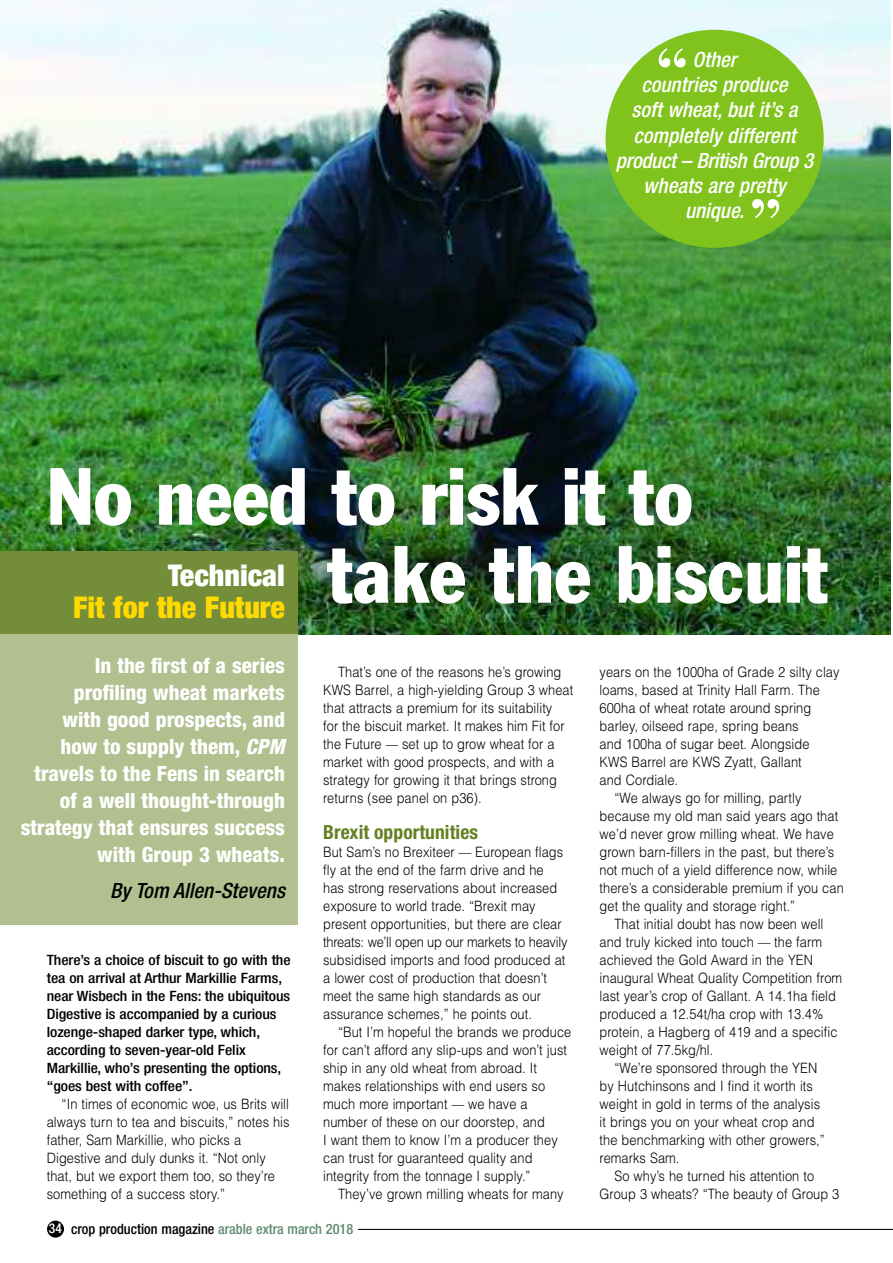
<style>
.page{position:relative;width:893px;height:1263px;background:#fff}
.page>*{position:absolute;margin:0;border:0;box-sizing:border-box;transform-origin:0 0}
.t1{font:condensed 79.5px/78px "Franklin Gothic";color:#fff}
.t2{font:700 58.95px "Bodoni BT";color:#fff}
.t3{font:900 condensed 30px "Helvetica Neue";color:#ffd902}
.t4{font:900 condensed 30px "Helvetica Neue";color:#fff}
.t5{font:800 condensed 21px/27px "Helvetica Neue";color:#fff;text-align:right}
.t6{font:italic 500 condensed 21px/25.2px "Helvetica Neue";color:#fff;text-align:center}
.t7{font:italic 500 condensed 21px "Helvetica Neue";color:#000}
.t8{font:700 condensed 19.5px "Helvetica Neue";letter-spacing:.005em;color:#648022}
.t9{font:300 14.25px/18px "Helvetica";letter-spacing:.005em;color:#000;scale:.9 1}
.t10{font:500 condensed 14.25px/18px "Helvetica Neue";letter-spacing:-.005em;color:#000;scale:1.1 1}
.t11{font:500 condensed 14.25px "Helvetica Neue";letter-spacing:-.005em;color:#000}
.s1{font-style:italic}
.s2{font-size:13.5px;color:#fff}
.s3{color:#60896c}
</style>
<div class="page">
<img style="left:0;top:0;width:890px;height:635px">
<div style="left:0;top:551px;width:298px;height:86px;background:#748d38"></div>
<div style="left:0;top:635px;width:298px;height:290px;background:#b2c090"></div>
<div style="left:606px;top:30px;width:218px;height:218px;background:#80c31c;border-radius:50%"></div>
<div style="left:47px;top:1220px;width:17px;height:17px;background:#000;border-radius:50%"></div>
<hr style="left:358px;top:1229px;width:535px;height:1px;background:#000">
<h2 class="t2" style="left:655px;top:49px;width:35px">“</h2>
<h3 class="t6" style="left:616px;top:49px;width:199px">Other<br>countries produce<br>soft wheat, but it’s a completely different product – British Group 3 wheats are pretty unique.</h3>
<h2 class="t2" style="left:749px;top:200px;width:35px">”</h2>
<h1 class="t1" style="left:328px;top:463px;width:502px;text-indent:-281px">No need to risk it to take the biscuit</h1>
<h3 class="t4" style="left:168px;top:565px;width:118px">Technical</h3>
<h3 class="t3" style="left:73px;top:596px;width:213px">Fit for the Future</h3>
<h3 class="t5" style="left:21px;top:654px;width:266px">In the first of a series profiling wheat markets<br>with good prospects, and how to supply them, <span class="s1">CPM </span>travels to the Fens in search of a well thought-through strategy that ensures success with Group 3 wheats.</h3>
<h3 class="t7" style="left:110px;top:883px;width:176px">By Tom Allen-Stevens</h3>
<p class="t9" style="left:323px;top:663px;width:279px;text-indent:15px">That’s one of the reasons he’s growing KWS Barrel, a high-yielding Group 3 wheat that attracts a premium for its suitability<br>for the biscuit market. It makes him Fit for the Future –– set up to grow wheat for a market with good prospects, and with a strategy for growing it that brings strong returns (see panel on p36).</p>
<h3 class="t8" style="left:323px;top:825px;width:156px">Brexit opportunities</h3>
<p class="t9" style="left:323px;top:843px;width:273px">But Sam’s no Brexiteer –– European flags fly at the end of the farm drive and he has strong reservations about increased exposure to world trade. “Brexit may present opportunities, but there are clear threats: we’ll open up our markets to heavily subsidised imports and food produced at a lower cost of production that doesn’t meet the same high standards as our assurance schemes,” he points out.</p>
<p class="t9" style="left:323px;top:1023px;width:277px;text-indent:15px">“But I’m hopeful the brands we produce for can’t afford any slip-ups and won’t just ship in any old wheat from abroad. It makes relationships with end users so much more important –– we have a number of these on our doorstep, and<br>I want them to know I’m a producer they can trust for guaranteed quality and integrity from the tonnage I supply.”</p>
<p class="t9" style="left:338px;top:1185px;width:252px">They’ve grown milling wheats for many</p>
<p class="t9" style="left:600px;top:663px;width:268px">years on the 1000ha of Grade 2 silty clay</p>
<p class="t9" style="left:600px;top:681px;width:246px">loams, based at Trinity Hall Farm. The</p>
<p class="t9" style="left:600px;top:699px;width:237px">600ha of wheat rotate around spring</p>
<p class="t9" style="left:600px;top:717px;width:223px">barley, oilseed rape, spring beans</p>
<p class="t9" style="left:600px;top:735px;width:235px">and 100ha of sugar beet. Alongside</p>
<p class="t9" style="left:600px;top:753px;width:226px">KWS Barrel are KWS Zyatt, Gallant</p>
<p class="t9" style="left:600px;top:771px;width:89px">and Cordiale.</p>
<p class="t9" style="left:614px;top:789px;width:209px">“We always go for milling, partly</p>
<p class="t9" style="left:600px;top:807px;width:267px">because my old man said years ago that</p>
<p class="t9" style="left:600px;top:825px;width:262px">we’d never grow milling wheat. We have</p>
<p class="t9" style="left:600px;top:843px;width:262px">grown barn-fillers in the past, but there’s</p>
<p class="t9" style="left:600px;top:861px;width:266px">not much of a yield difference now, while</p>
<p class="t9" style="left:600px;top:879px;width:273px">there’s a considerable premium if you can</p>
<p class="t9" style="left:600px;top:897px;width:219px">get the quality and storage right.”</p>
<p class="t9" style="left:614px;top:915px;width:234px">That initial doubt has now been well</p>
<p class="t9" style="left:600px;top:933px;width:249px">and truly kicked into touch –– the farm</p>
<p class="t9" style="left:600px;top:951px;width:239px">achieved the Gold Award in the YEN</p>
<p class="t9" style="left:600px;top:969px;width:271px">inaugural Wheat Quality Competition from</p>
<p class="t9" style="left:600px;top:987px;width:264px">last year’s crop of Gallant. A 14.1ha field</p>
<p class="t9" style="left:600px;top:1005px;width:250px">produced a 12.54t/ha crop with 13.4%</p>
<p class="t9" style="left:600px;top:1023px;width:266px">protein, a Hagberg of 419 and a specific</p>
<p class="t9" style="left:600px;top:1041px;width:128px">weight of 77.5kg/hl.</p>
<p class="t9" style="left:614px;top:1059px;width:227px">“We’re sponsored through the YEN</p>
<p class="t9" style="left:600px;top:1077px;width:239px">by Hutchinsons and I find it worth its</p>
<p class="t9" style="left:600px;top:1095px;width:247px">weight in gold in terms of the analysis</p>
<p class="t9" style="left:600px;top:1113px;width:240px">it brings you on your wheat crop and</p>
<p class="t9" style="left:600px;top:1131px;width:252px">the benchmarking with other growers,”</p>
<p class="t9" style="left:600px;top:1149px;width:90px">remarks Sam.</p>
<p class="t9" style="left:614px;top:1167px;width:223px">So why’s he turned his attention to</p>
<p class="t9" style="left:600px;top:1185px;width:268px">Group 3 wheats? “The beauty of Group 3</p>
<p class="t10" style="left:47px;top:952px;width:223px">There’s a choice of biscuit to go with the tea on arrival at Arthur Markillie Farms, near Wisbech in the Fens: the ubiquitous Digestive is accompanied by a curious lozenge-shaped darker type, which, according to seven-year-old Felix Markillie, who’s presenting the options, “goes best with coffee”.</p>
<p class="t9" style="left:47px;top:1095px;width:271px;text-indent:15px">“In times of economic woe, us Brits will always turn to tea and biscuits,” notes his father, Sam Markillie, who picks a Digestive and duly dunks it. “Not only that, but we export them too, so they’re something of a success story.”</p>
<p class="t11" style="left:49px;top:1224px;width:306px"><span class="s2">34</span> crop production magazine <span class="s3">arable extra march 2018</span></p>
</div>
